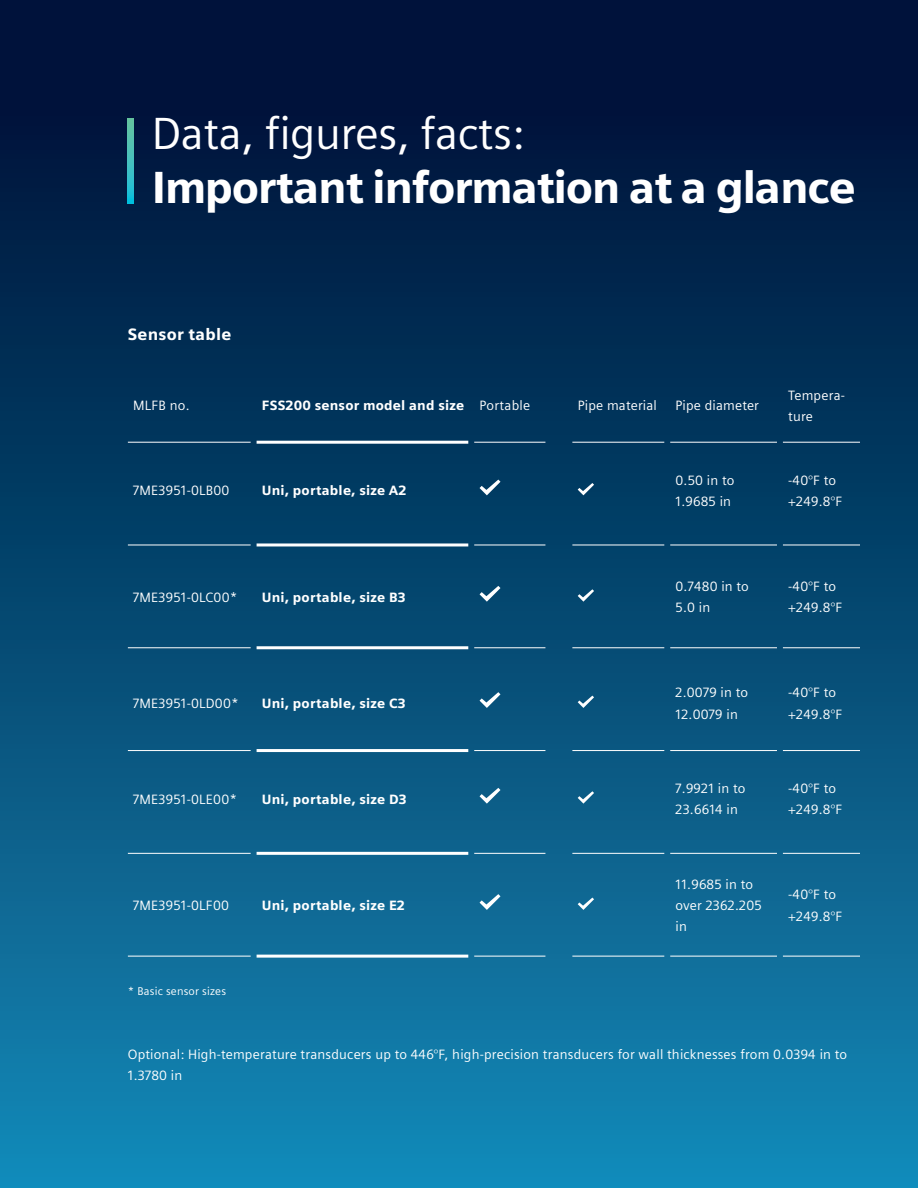
<style>
.page{position:relative;width:918px;height:1188px;background:#fff}
.page>*{position:absolute;margin:0;border:0;box-sizing:border-box;transform-origin:0 0}
.t1{font:900 45px "Siemens Sans";letter-spacing:-.03em;color:#fff}
.t2{font:45px "Siemens Sans";letter-spacing:-.01em;color:#fff}
.t3{font:900 16.5px "Siemens Sans";letter-spacing:.015em;color:#fff}
.t4{font:13.5px/21.3px "Siemens Sans";letter-spacing:.015em;color:#fff}
.t5{font:900 13.5px "Siemens Sans";letter-spacing:.015em;color:#fff}
.t6{font:11.25px "Siemens Sans";letter-spacing:.015em;color:#fff}
.s1{font-weight:400}
</style>
<div class="page">
<div style="left:0;top:0;width:918px;height:1188px;background:linear-gradient(to bottom,#00082e,#1388b5)"></div>
<svg style="left:128px;top:118px;width:5px;height:85px"></svg>
<hr style="left:128px;top:442px;width:123px;height:1px;background:#fff">
<hr style="left:474px;top:442px;width:71px;height:1px;background:#fff">
<hr style="left:572px;top:442px;width:92px;height:1px;background:#fff">
<hr style="left:670px;top:442px;width:107px;height:1px;background:#fff">
<hr style="left:783px;top:442px;width:77px;height:1px;background:#fff">
<hr style="left:128px;top:545px;width:123px;height:1px;background:#fff">
<hr style="left:474px;top:545px;width:71px;height:1px;background:#fff">
<hr style="left:572px;top:545px;width:92px;height:1px;background:#fff">
<hr style="left:670px;top:545px;width:107px;height:1px;background:#fff">
<hr style="left:783px;top:545px;width:77px;height:1px;background:#fff">
<hr style="left:128px;top:647px;width:123px;height:1px;background:#fff">
<hr style="left:474px;top:647px;width:71px;height:1px;background:#fff">
<hr style="left:572px;top:647px;width:92px;height:1px;background:#fff">
<hr style="left:670px;top:647px;width:107px;height:1px;background:#fff">
<hr style="left:783px;top:647px;width:77px;height:1px;background:#fff">
<hr style="left:128px;top:750px;width:123px;height:1px;background:#fff">
<hr style="left:474px;top:750px;width:71px;height:1px;background:#fff">
<hr style="left:572px;top:750px;width:92px;height:1px;background:#fff">
<hr style="left:670px;top:750px;width:107px;height:1px;background:#fff">
<hr style="left:783px;top:750px;width:77px;height:1px;background:#fff">
<hr style="left:128px;top:853px;width:123px;height:1px;background:#fff">
<hr style="left:474px;top:853px;width:71px;height:1px;background:#fff">
<hr style="left:572px;top:853px;width:92px;height:1px;background:#fff">
<hr style="left:670px;top:853px;width:107px;height:1px;background:#fff">
<hr style="left:783px;top:853px;width:77px;height:1px;background:#fff">
<hr style="left:257px;top:441px;width:211px;height:3px;background:#fff">
<hr style="left:257px;top:543px;width:211px;height:3px;background:#fff">
<hr style="left:257px;top:646px;width:211px;height:3px;background:#fff">
<hr style="left:257px;top:749px;width:211px;height:3px;background:#fff">
<hr style="left:257px;top:852px;width:211px;height:3px;background:#fff">
<hr style="left:128px;top:956px;width:123px;height:1px;background:#fff">
<hr style="left:474px;top:956px;width:71px;height:1px;background:#fff">
<hr style="left:572px;top:956px;width:92px;height:1px;background:#fff">
<hr style="left:670px;top:956px;width:107px;height:1px;background:#fff">
<hr style="left:783px;top:956px;width:77px;height:1px;background:#fff">
<hr style="left:257px;top:955px;width:211px;height:3px;background:#fff">
<svg style="left:480px;top:480px;width:20px;height:15px"></svg>
<svg style="left:578px;top:483px;width:16px;height:12px"></svg>
<svg style="left:480px;top:586px;width:20px;height:16px"></svg>
<svg style="left:578px;top:589px;width:16px;height:13px"></svg>
<svg style="left:480px;top:692px;width:20px;height:16px"></svg>
<svg style="left:578px;top:696px;width:16px;height:12px"></svg>
<svg style="left:480px;top:788px;width:20px;height:16px"></svg>
<svg style="left:578px;top:791px;width:16px;height:13px"></svg>
<svg style="left:480px;top:894px;width:20px;height:16px"></svg>
<svg style="left:578px;top:898px;width:16px;height:12px"></svg>
<h1 class="t2" style="left:152px;top:109px;width:374px">Data, figures, facts:</h1>
<h1 class="t1" style="left:152px;top:161px;width:706px">Important information at a glance</h1>
<p class="t3" style="left:128px;top:325px;width:105px">Sensor table</p>
<p class="t4" style="left:133px;top:395px;width:58px">MLFB no.</p>
<p class="t5" style="left:262px;top:398px;width:270px">FSS200 sensor model and size <span class="s1">Portable</span></p>
<p class="t4" style="left:578px;top:395px;width:81px">Pipe material</p>
<p class="t4" style="left:676px;top:395px;width:85px">Pipe diameter</p>
<p class="t4" style="left:788px;top:384px;width:58px">Tempera&shy;ture</p>
<p class="t4" style="left:133px;top:480px;width:98px">7ME3951-0LB00</p>
<p class="t5" style="left:262px;top:483px;width:146px">Uni, portable, size A2</p>
<p class="t4" style="left:676px;top:469px;width:60px">0.50 in to<br>1.9685 in</p>
<p class="t4" style="left:788px;top:469px;width:56px">-40°F to +249.8°F</p>
<p class="t4" style="left:133px;top:586px;width:106px">7ME3951-0LC00*</p>
<p class="t5" style="left:262px;top:589px;width:145px">Uni, portable, size B3</p>
<p class="t4" style="left:676px;top:576px;width:75px">0.7480 in to<br>5.0 in</p>
<p class="t4" style="left:788px;top:576px;width:56px">-40°F to +249.8°F</p>
<p class="t4" style="left:133px;top:693px;width:107px">7ME3951-0LD00*</p>
<p class="t5" style="left:262px;top:695px;width:145px">Uni, portable, size C3</p>
<p class="t4" style="left:676px;top:682px;width:74px">2.0079 in to<br>12.0079 in</p>
<p class="t4" style="left:788px;top:682px;width:56px">-40°F to +249.8°F</p>
<p class="t4" style="left:133px;top:788px;width:106px">7ME3951-0LE00*</p>
<p class="t5" style="left:262px;top:791px;width:146px">Uni, portable, size D3</p>
<p class="t4" style="left:676px;top:778px;width:71px">7.9921 in to<br>23.6614 in</p>
<p class="t4" style="left:788px;top:778px;width:56px">-40°F to +249.8°F</p>
<p class="t4" style="left:133px;top:895px;width:97px">7ME3951-0LF00</p>
<p class="t5" style="left:262px;top:897px;width:144px">Uni, portable, size E2</p>
<p class="t6" style="left:128px;top:985px;width:100px">* Basic sensor sizes</p>
<p class="t4" style="left:676px;top:873px;width:88px">11.9685 in to over 2362.205 in</p>
<p class="t4" style="left:788px;top:884px;width:56px">-40°F to +249.8°F</p>
<p class="t4" style="left:128px;top:1044px;width:721px">Optional: High-temperature transducers up to 446°F, high-precision transducers for wall thicknesses from 0.0394 in to<br>1.3780 in</p>
</div>
